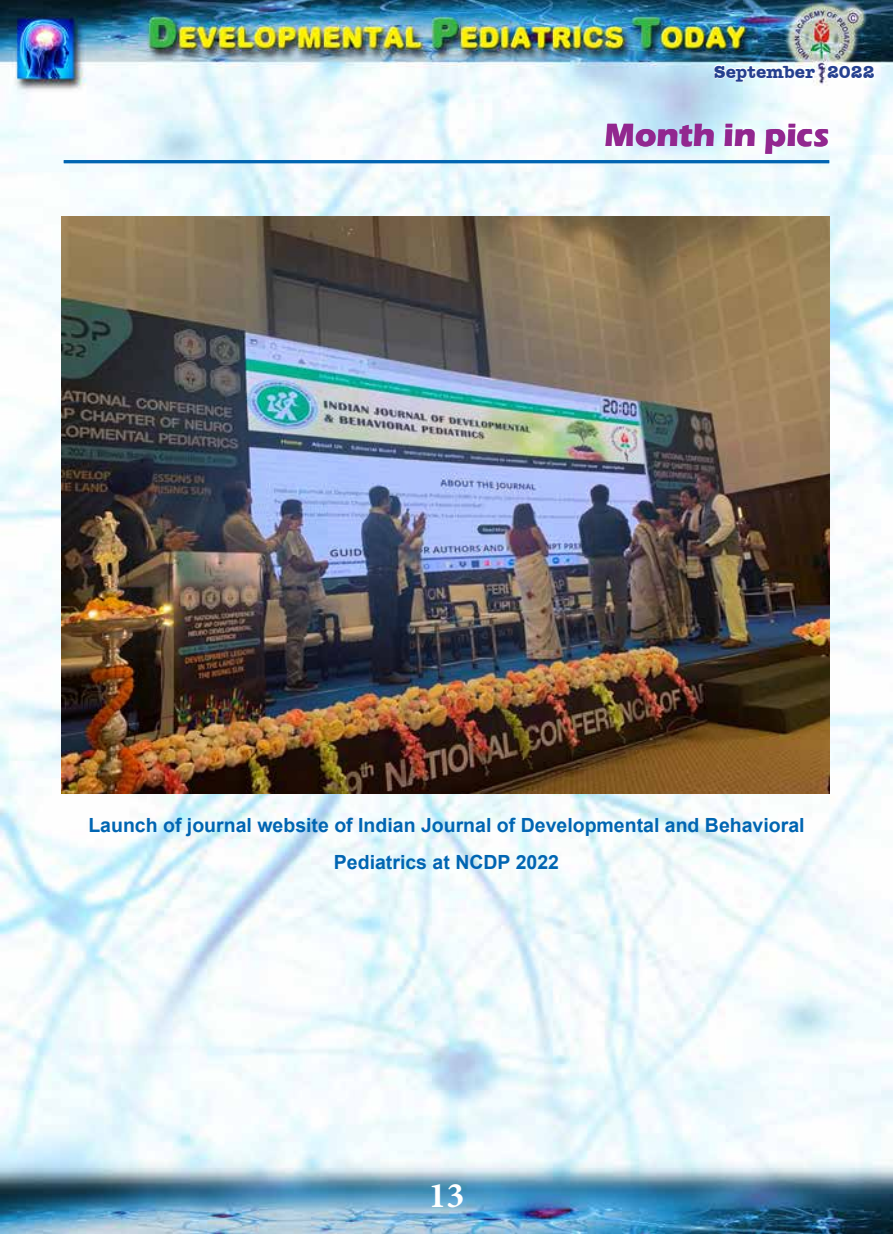
<style>
.page{position:relative;width:893px;height:1234px;background:#fff}
.page>*{position:absolute;margin:0;border:0;box-sizing:border-box;transform-origin:0 0}
.t1{font:700 36px "Minion Pro";color:#fff}
.t2{font:700 33px "Eras ITC";color:#92278f}
.t3{font:700 19.5px/36.9px "Arial";color:#0065b2;text-align:center}
.t4{font:700 18px "Amer Typewriter IT Cby BT";color:#25408f}
</style>
<div class="page">
<img style="left:0;top:0;width:893px;height:1233px">
<svg style="left:713px;top:57px;width:104px;height:26px"></svg>
<svg style="left:826px;top:64px;width:50px;height:16px"></svg>
<img style="left:61px;top:217px;width:768px;height:575px">
<hr style="left:64px;top:160px;width:765px;height:3px;background:#0065b2">
<p class="t4" style="left:714px;top:60px;width:162px">September 2022</p>
<h2 class="t2" style="left:605px;top:116px;width:226px">month in pics</h2>
<p class="t3" style="left:88px;top:807px;width:718px">Launch of journal website of Indian Journal of Developmental and Behavioral<br>Pediatrics at NCDP 2022</p>
<h1 class="t1" style="left:428px;top:1169px;width:37px">13</h1>
</div>
